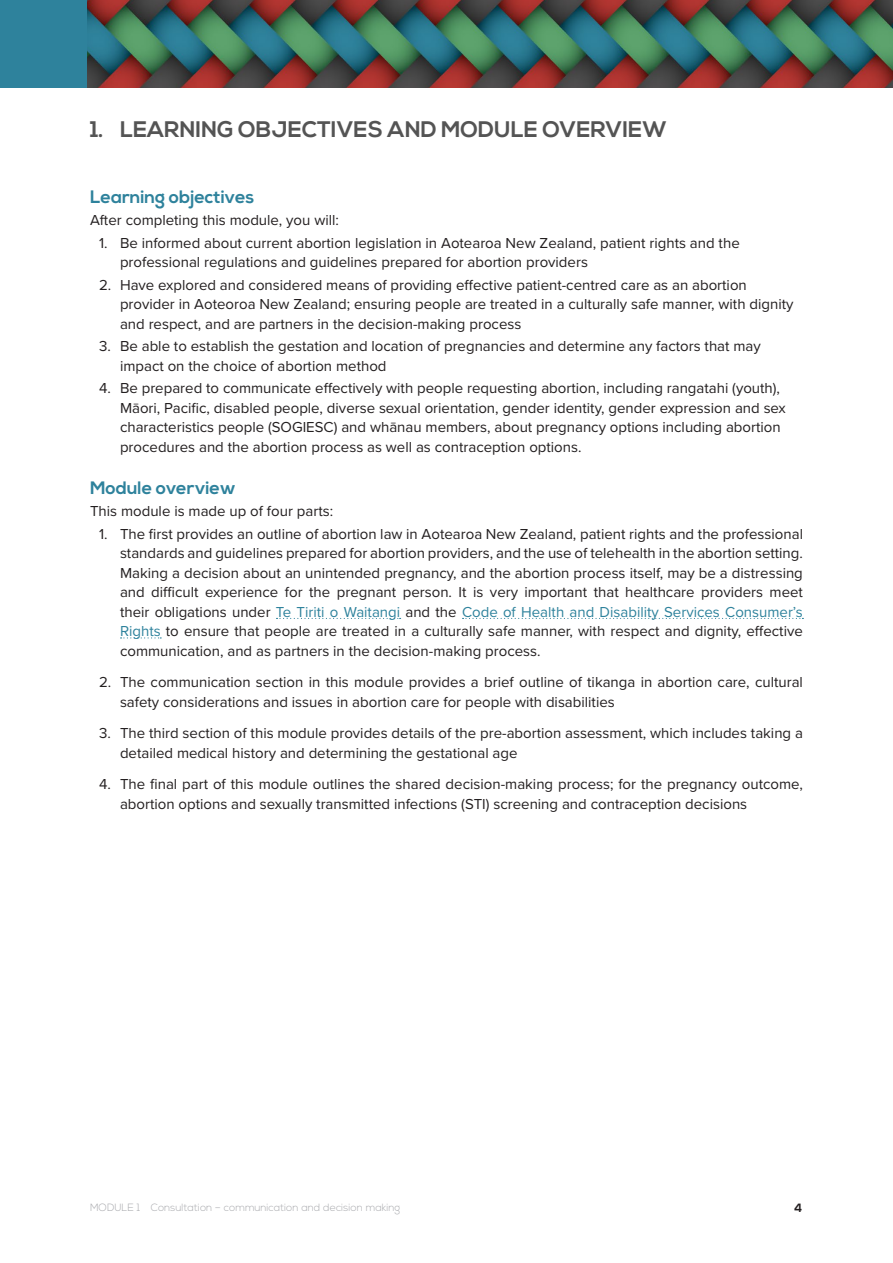
<style>
.page{position:relative;width:893px;height:1263px;background:#fff}
.page>*{position:absolute;margin:0;border:0;box-sizing:border-box;transform-origin:0 0}
.Heading_1{font:700 22.5px "Nexa";color:#545454}
.Heading_2{font:700 18px "Nexa";color:#2e829c}
.Body{font:15px/19.5px "Proxima Nova";color:#231f20}
.Body_Before_Bullet{font:15px "Proxima Nova";color:#231f20}
.t1{font:700 12px "Nexa";color:#231f20}
.t2{font:300 10.5px "Nexa";color:#a8a9ad}
.s1{color:#2e829c}
</style>
<div class="page">
<div style="left:0;top:0;width:88px;height:88px;background:#2e829c"></div>
<img style="left:88px;top:0;width:805px;height:88px">
<svg style="left:277px;top:618px;width:124px;height:1px"></svg>
<svg style="left:463px;top:618px;width:340px;height:1px"></svg>
<svg style="left:121px;top:637px;width:40px;height:1px"></svg>
<p class="Heading_1" style="left:90px;top:116px;width:579px">1. LEARNING OBJECTIVES AND MODULE OVERVIEW</p>
<p class="Heading_2" style="left:90px;top:186px;width:166px">Learning objectives</p>
<p class="Body_Before_Bullet" style="left:90px;top:209px;width:250px">After completing this module, you will:</p>
<p class="Body" style="left:120px;top:232px;width:621px;text-indent:-21px">1. Be informed about current abortion legislation in Aotearoa New Zealand, patient rights and the professional regulations and guidelines prepared for abortion providers</p>
<p class="Body" style="left:120px;top:274px;width:675px;text-indent:-21px">2. Have explored and considered means of providing effective patient-centred care as an abortion provider in Aoteoroa New Zealand; ensuring people are treated in a culturally safe manner, with dignity and respect, and are partners in the decision-making process</p>
<p class="Body" style="left:120px;top:336px;width:642px;text-indent:-21px">3. Be able to establish the gestation and location of pregnancies and determine any factors that may impact on the choice of abortion method</p>
<p class="Body" style="left:120px;top:378px;width:667px;text-indent:-21px">4. Be prepared to communicate effectively with people requesting abortion, including rangatahi (youth), Māori, Pacific, disabled people, diverse sexual orientation, gender identity, gender expression and sex characteristics people (SOGIESC) and whānau members, about pregnancy options including abortion procedures and the abortion process as well as contraception options.</p>
<p class="Heading_2" style="left:90px;top:477px;width:148px">Module overview</p>
<p class="Body_Before_Bullet" style="left:90px;top:500px;width:245px">This module is made up of four parts:</p>
<p class="Body" style="left:120px;top:523px;width:684px;text-align:justify;text-indent:-21px">1. The first provides an outline of abortion law in Aotearoa New Zealand, patient rights and the professional standards and guidelines prepared for abortion providers, and the use of telehealth in the abortion setting.<br>Making a decision about an unintended pregnancy, and the abortion process itself, may be a distressing and difficult experience for the pregnant person. It is very important that healthcare providers meet their obligations under <span class="s1">Te Tiriti o Waitangi</span> and the <span class="s1">Code of Health and Disability Services Consumer’s Rights</span> to ensure that people are treated in a culturally safe manner, with respect and dignity, effective communication, and as partners in the decision-making process.</p>
<p class="Body" style="left:120px;top:672px;width:684px;text-indent:-21px">2. The communication section in this module provides a brief outline of tikanga in abortion care, cultural safety considerations and issues in abortion care for people with disabilities</p>
<p class="Body" style="left:120px;top:723px;width:684px;text-indent:-21px">3. The third section of this module provides details of the pre-abortion assessment, which includes taking a detailed medical history and determining the gestational age</p>
<p class="Body" style="left:120px;top:774px;width:684px;text-indent:-21px">4. The final part of this module outlines the shared decision-making process; for the pregnancy outcome, abortion options and sexually transmitted infections (STI) screening and contraception decisions</p>
<p class="t2" style="left:90px;top:1201px;width:312px">MODULE 1 Consultation – communication and decision making</p>
<p class="t1" style="left:794px;top:1201px;width:10px">4</p>
</div>
